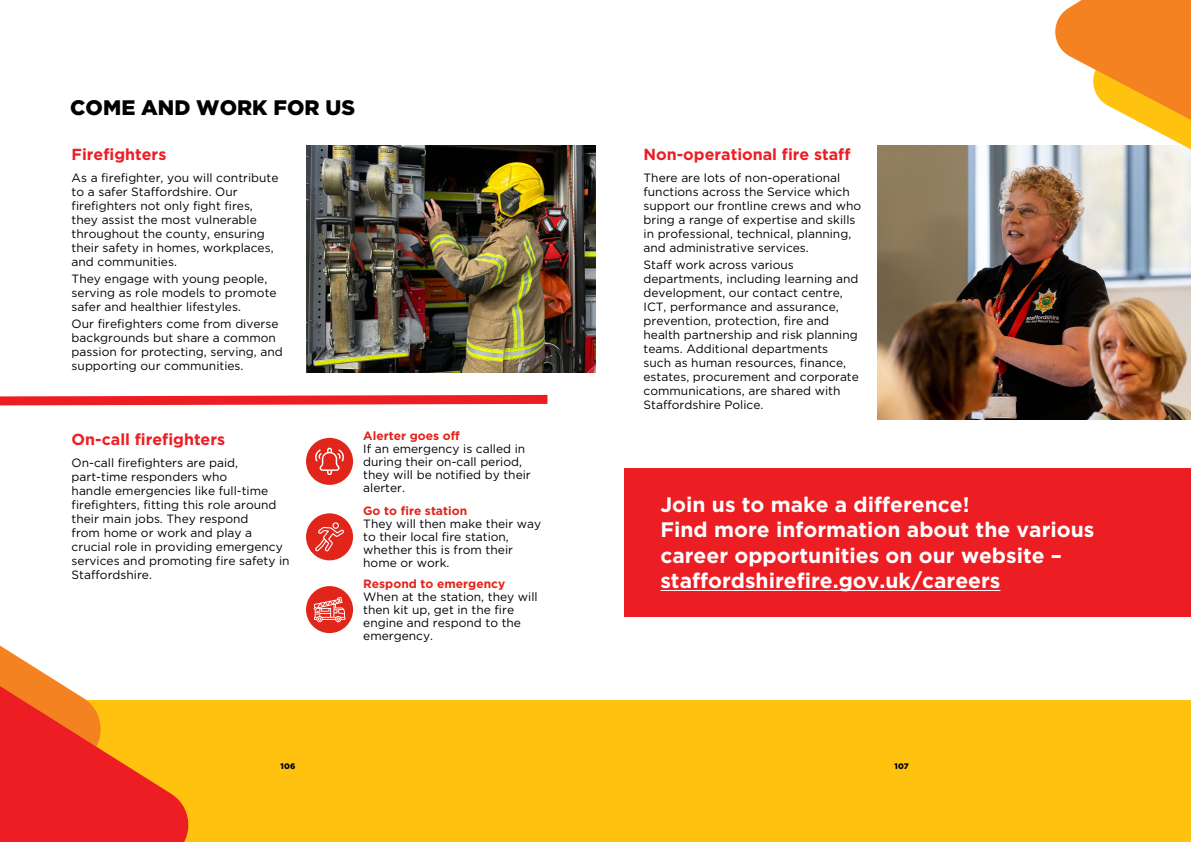
<style>
.page{position:relative;width:1191px;height:842px;background:#fff}
.page>*{position:absolute;margin:0;border:0;box-sizing:border-box;transform-origin:0 0}
.t1{font:700 21px/25.2px "Gotham";color:#fff}
.t2{font:900 21px "Gotham";color:#000}
.t3{font:700 16px "Gotham";color:#ed1d24}
.t4{font:12px/14px "Gotham";color:#000}
.t5{font:700 12px "Gotham";color:#e1251b}
.t6{font:900 8px "Gotham";letter-spacing:.035em;color:#000}
</style>
<div class="page">
<svg style="left:0;top:394px;width:548px;height:12px"></svg>
<div style="left:0;top:701px;width:1191px;height:141px;background:#ffc20e"></div>
<div style="left:306px;top:438px;width:47px;height:47px;background:#e1251b;border-radius:50%"></div>
<svg style="left:315px;top:448px;width:29px;height:27px"></svg>
<div style="left:306px;top:513px;width:47px;height:47px;background:#e1251b;border-radius:50%"></div>
<svg style="left:315px;top:522px;width:29px;height:29px"></svg>
<div style="left:306px;top:586px;width:47px;height:47px;background:#e1251b;border-radius:50%"></div>
<svg style="left:314px;top:597px;width:31px;height:25px"></svg>
<img style="left:306px;top:145px;width:289px;height:227px">
<img style="left:878px;top:145px;width:313px;height:274px">
<div style="left:624px;top:468px;width:567px;height:149px;background:#ed1d24"></div>
<hr style="left:660px;top:590px;width:340px;height:1px;background:#fff">
<svg style="left:1050px;top:0;width:141px;height:170px"></svg>
<svg style="left:0;top:645px;width:195px;height:197px"></svg>
<h1 class="t2" style="left:70px;top:96px;width:286px">COME AND WORK FOR US</h1>
<h2 class="t3" style="left:72px;top:145px;width:96px">Firefighters</h2>
<p class="t4" style="left:72px;top:170px;width:208px">As a firefighter, you will contribute to a safer Staffordshire. Our firefighters not only fight fires, they assist the most vulnerable throughout the county, ensuring their safety in homes, workplaces, and communities.</p>
<p class="t4" style="left:72px;top:271px;width:206px">They engage with young people, serving as role models to promote safer and healthier lifestyles.</p>
<p class="t4" style="left:72px;top:316px;width:213px">Our firefighters come from diverse backgrounds but share a common passion for protecting, serving, and supporting our communities.</p>
<h2 class="t3" style="left:72px;top:430px;width:155px">On-call firefighters</h2>
<p class="t4" style="left:72px;top:456px;width:219px">On-call firefighters are paid, part-time responders who<br>handle emergencies like full-time firefighters, fitting this role around their main jobs. They respond<br>from home or work and play a crucial role in providing emergency services and promoting fire safety in<br>Staffordshire.</p>
<p class="t5" style="left:363px;top:429px;width:98px">Alerter goes off</p>
<p class="t4" style="left:363px;top:442px;width:169px;line-height:13px">If an emergency is called in during their on-call period, they will be notified by their alerter.</p>
<p class="t5" style="left:363px;top:504px;width:105px">Go to fire station</p>
<p class="t4" style="left:363px;top:517px;width:179px;line-height:13px">They will then make their way to their local fire station, whether this is from their home or work.</p>
<p class="t5" style="left:363px;top:577px;width:143px">Respond to emergency</p>
<p class="t4" style="left:363px;top:590px;width:176px;line-height:13px">When at the station, they will then kit up, get in the fire engine and respond to the emergency.</p>
<h2 class="t3" style="left:643px;top:145px;width:208px">Non-operational fire staff</h2>
<p class="t4" style="left:643px;top:170px;width:219px">There are lots of non-operational functions across the Service which support our frontline crews and who bring a range of expertise and skills in professional, technical, planning, and administrative services.</p>
<p class="t4" style="left:643px;top:257px;width:217px">Staff work across various departments, including learning and development, our contact centre,<br>ICT, performance and assurance, prevention, protection, fire and health partnership and risk planning teams. Additional departments<br>such as human resources, finance, estates, procurement and corporate communications, are shared with<br>Staffordshire Police.</p>
<h1 class="t1" style="left:660px;top:492px;width:435px">Join us to make a difference!<br>Find more information about the various career opportunities on our website – staffordshirefire.gov.uk/careers</h1>
<p class="t6" style="left:280px;top:761px;width:17px">106</p>
<p class="t6" style="left:894px;top:761px;width:16px">107</p>
</div>
